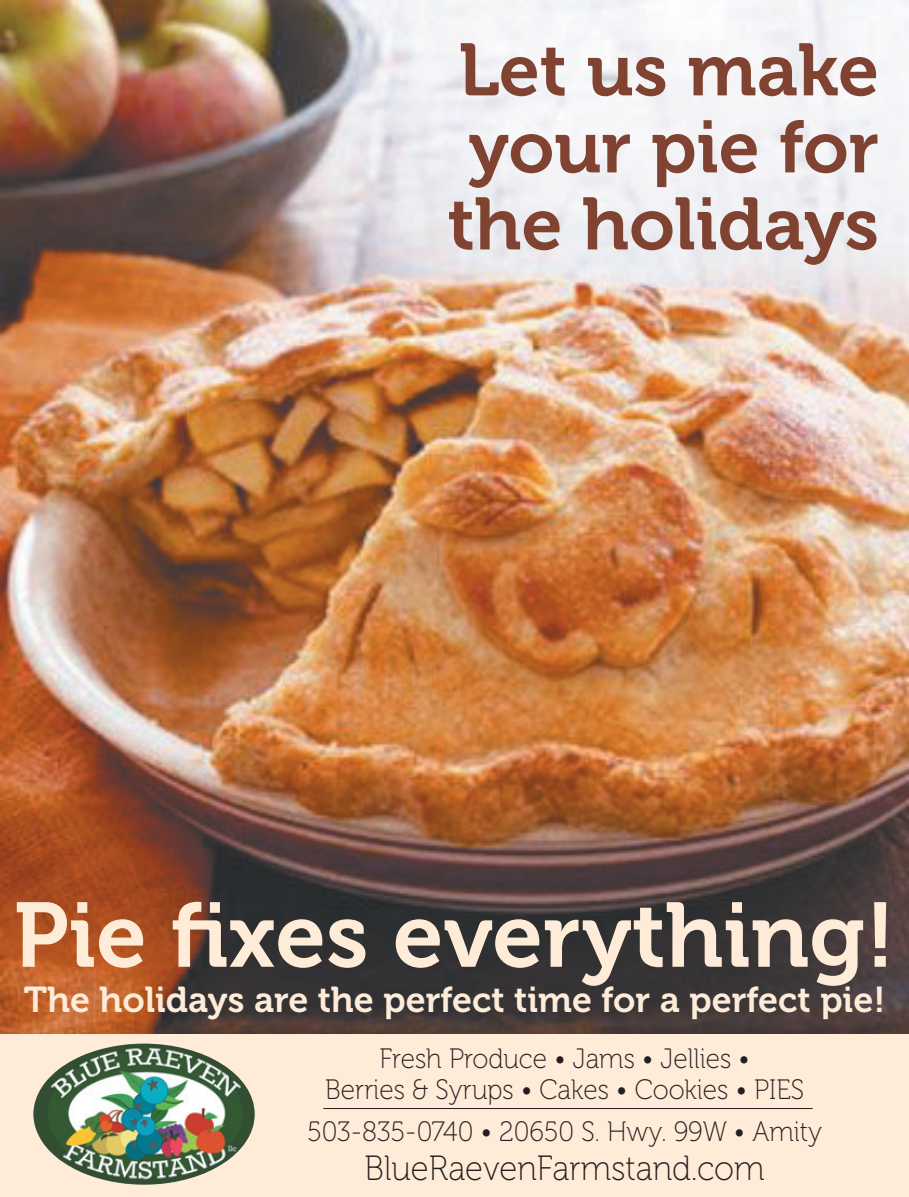
<style>
.page{position:relative;width:909px;height:1197px;background:#fff}
.page>*{position:absolute;margin:0;border:0;box-sizing:border-box;transform-origin:0 0}
.t1{font:91px "Museo 700";color:#feebd8}
.t2{font:73.5px/77px "Museo 700";color:#804332;text-align:justify}
.t3{font:35.7px "Museo 700";color:#feebd8}
.t4{font:35px "Museo 100";color:#231f20;scale:.94 1}
.t5{font:28px/31.5px "Museo 100";color:#231f20;text-align:center;scale:.94 1}
</style>
<div class="page">
<img style="left:0;top:0;width:908px;height:1034px">
<div style="left:0;top:1034px;width:908px;height:163px;background:#feebd8"></div>
<img style="left:33px;top:1044px;width:221px;height:141px">
<hr style="left:323px;top:1108px;width:489px;height:1px;background:#231f20">
<h2 class="t2" style="left:447px;top:32px;width:433px">Let us make your pie for the holidays</h2>
<h1 class="t1" style="left:14px;top:885px;width:882px">Pie fixes everything!</h1>
<p class="t3" style="left:24px;top:980px;width:862px">The holidays are the perfect time for a perfect pie!</p>
<p class="t5" style="left:325px;top:1043px;width:511px">Fresh Produce • Jams • Jellies •<br>Berries &amp; Syrups • Cakes • Cookies • PIES</p>
<p class="t5" style="left:307px;top:1116px;width:549px">503-835-0740 • 20650 S. Hwy. 99W • Amity</p>
<p class="t4" style="left:364px;top:1149px;width:427px">BlueRaevenFarmstand.com</p>
</div>
